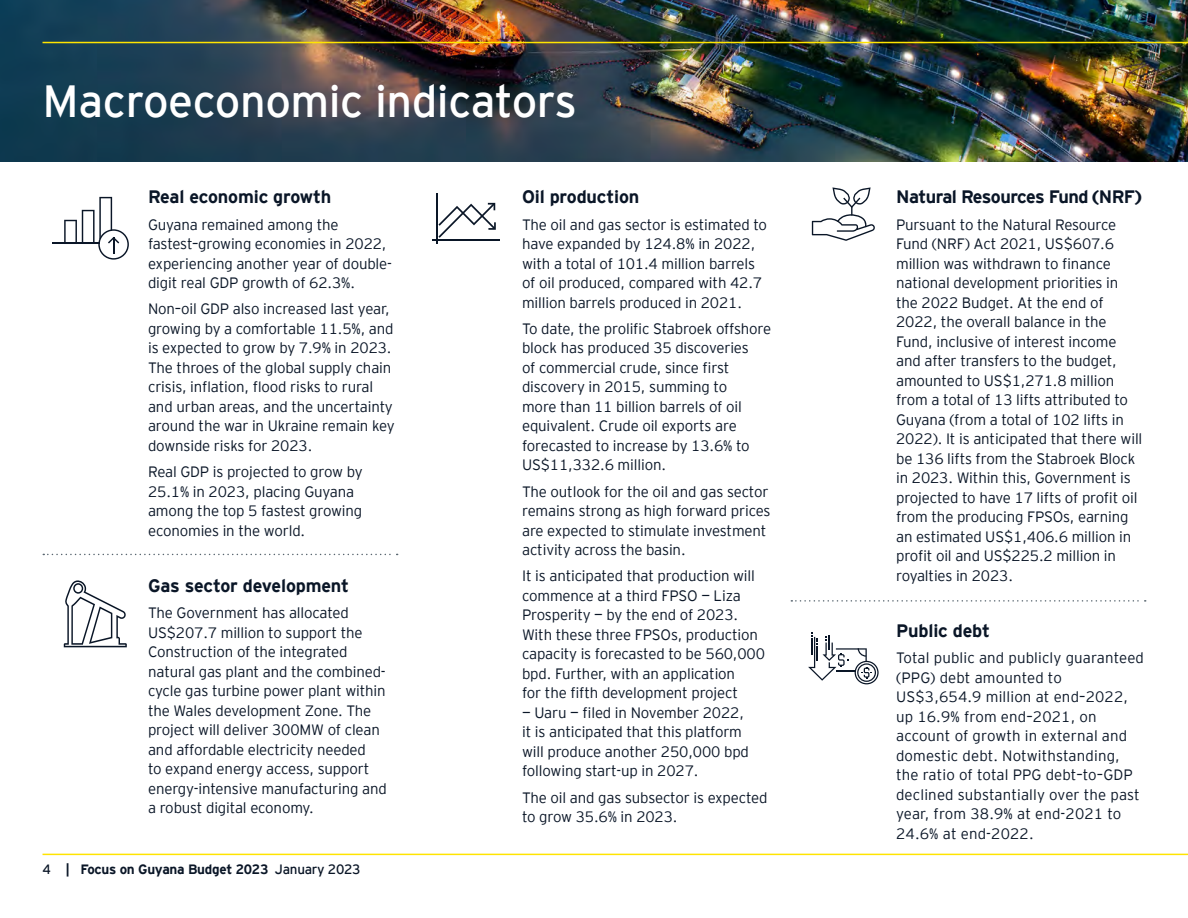
<style>
.page{position:relative;width:1188px;height:918px;background:#fff}
.page>*{position:absolute;margin:0;border:0;box-sizing:border-box;transform-origin:0 0}
.t1{font:45px "EY Interstate";letter-spacing:-.01em;color:#fff}
.t2{font:700 18px "EY Interstate";letter-spacing:-.01em;color:#0a1627}
.t3{font:700 18px "EY Interstate";letter-spacing:-.03em;color:#0a1627}
.t4{font:300 15px/19.5px "EY Interstate";letter-spacing:-.01em;color:#0a1627}
.t5{font:300 15px/19.5px "EY Interstate";letter-spacing:.01em;color:#0a1627}
.t6{font:700 13.5px "EY Interstate";letter-spacing:-.02em;color:#0a1627}
.s1{font-weight:400}
</style>
<div class="page">
<img style="left:0;top:0;width:1188px;height:162px">
<hr style="left:43px;top:854px;width:1145px;height:1px;background:#ffe400">
<hr style="left:43px;top:42px;width:1145px;height:1px;background:#ffe400">
<svg style="left:812px;top:187px;width:63px;height:54px"></svg>
<hr style="left:52px;top:243px;width:48px;height:1px;background:#0a1627">
<svg style="left:64px;top:197px;width:65px;height:63px"></svg>
<hr style="left:436px;top:193px;width:1px;height:51px;background:#0a1627">
<hr style="left:432px;top:239px;width:68px;height:2px;background:#0a1627">
<svg style="left:438px;top:203px;width:58px;height:35px"></svg>
<svg style="left:791px;top:600px;width:355px;height:2px"></svg>
<svg style="left:43px;top:554px;width:355px;height:1px"></svg>
<svg style="left:808px;top:633px;width:71px;height:51px"></svg>
<svg style="left:64px;top:580px;width:63px;height:67px"></svg>
<h1 class="t1" style="left:43px;top:69px;width:536px">Macroeconomic indicators</h1>
<p class="t2" style="left:148px;top:184px;width:185px">Real economic growth</p>
<p class="t4" style="left:148px;top:214px;width:245px">Guyana remained among the fastest–growing economies in 2022, experiencing another year of double&shy;digit real GDP growth of 62.3%.</p>
<p class="t4" style="left:148px;top:298px;width:248px">Non–oil GDP also increased last year, growing by a comfortable 11.5%, and is expected to grow by 7.9% in 2023.<br>The throes of the global supply chain crisis, inflation, flood risks to rural and urban areas, and the uncertainty around the war in Ukraine remain key downside risks for 2023.</p>
<p class="t4" style="left:148px;top:461px;width:216px">Real GDP is projected to grow by<br>25.1% in 2023, placing Guyana among the top 5 fastest growing economies in the world.</p>
<p class="t2" style="left:148px;top:573px;width:203px">Gas sector development</p>
<p class="t4" style="left:148px;top:602px;width:240px">The Government has allocated US$207.7 million to support the Construction of the integrated natural gas plant and the combined&shy;cycle gas turbine power plant within the Wales development Zone. The project will deliver 300MW of clean and affordable electricity needed<br>to expand energy access, support energy-intensive manufacturing and a robust digital economy.</p>
<p class="t6" style="left:43px;top:859px;width:320px"><span class="s1">4</span> | Focus on Guyana Budget 2023 <span class="s1">January 2023</span></p>
<p class="t2" style="left:522px;top:184px;width:119px">Oil production</p>
<p class="t4" style="left:522px;top:214px;width:247px">The oil and gas sector is estimated to have expanded by 124.8% in 2022, with a total of 101.4 million barrels of oil produced, compared with 42.7 million barrels produced in 2021.</p>
<p class="t4" style="left:522px;top:318px;width:251px">To date, the prolific Stabroek offshore block has produced 35 discoveries<br>of commercial crude, since first discovery in 2015, summing to<br>more than 11 billion barrels of oil equivalent. Crude oil exports are forecasted to increase by 13.6% to<br>US$11,332.6 million.</p>
<p class="t4" style="left:522px;top:481px;width:250px">The outlook for the oil and gas sector remains strong as high forward prices are expected to stimulate investment activity across the basin.</p>
<p class="t4" style="left:522px;top:565px;width:244px">It is anticipated that production will commence at a third FPSO — Liza Prosperity — by the end of 2023.<br>With these three FPSOs, production capacity is forecasted to be 560,000 bpd. Further, with an application<br>for the fifth development project</p>
<p class="t4" style="left:522px;top:702px;width:228px">— Uaru — filed in November 2022, it is anticipated that this platform will produce another 250,000 bpd following start-up in 2027.</p>
<p class="t4" style="left:522px;top:787px;width:247px">The oil and gas subsector is expected to grow 35.6% in 2023.</p>
<p class="t3" style="left:896px;top:184px;width:247px">Natural Resources Fund (NRF)</p>
<p class="t4" style="left:896px;top:214px;width:248px">Pursuant to the Natural Resource Fund (NRF) Act 2021, US$607.6 million was withdrawn to finance national development priorities in the 2022 Budget. At the end of 2022, the overall balance in the Fund, inclusive of interest income and after transfers to the budget, amounted to US$1,271.8 million from a total of 13 lifts attributed to Guyana (from a total of 102 lifts in 2022). It is anticipated that there will be 136 lifts from the Stabroek Block in 2023. Within this, Government is projected to have 17 lifts of profit oil from the producing FPSOs, earning an estimated US$1,406.6 million in profit oil and US$225.2 million in royalties in 2023.</p>
<p class="t2" style="left:896px;top:618px;width:95px">Public debt</p>
<p class="t5" style="left:896px;top:647px;width:249px">Total public and publicly guaranteed (PPG) debt amounted to<br>US$3,654.9 million at end–2022, up 16.9% from end–2021, on account of growth in external and domestic debt. Notwithstanding, the ratio of total PPG debt–to–GDP declined substantially over the past year, from 38.9% at end-2021 to<br>24.6% at end-2022.</p>
</div>
